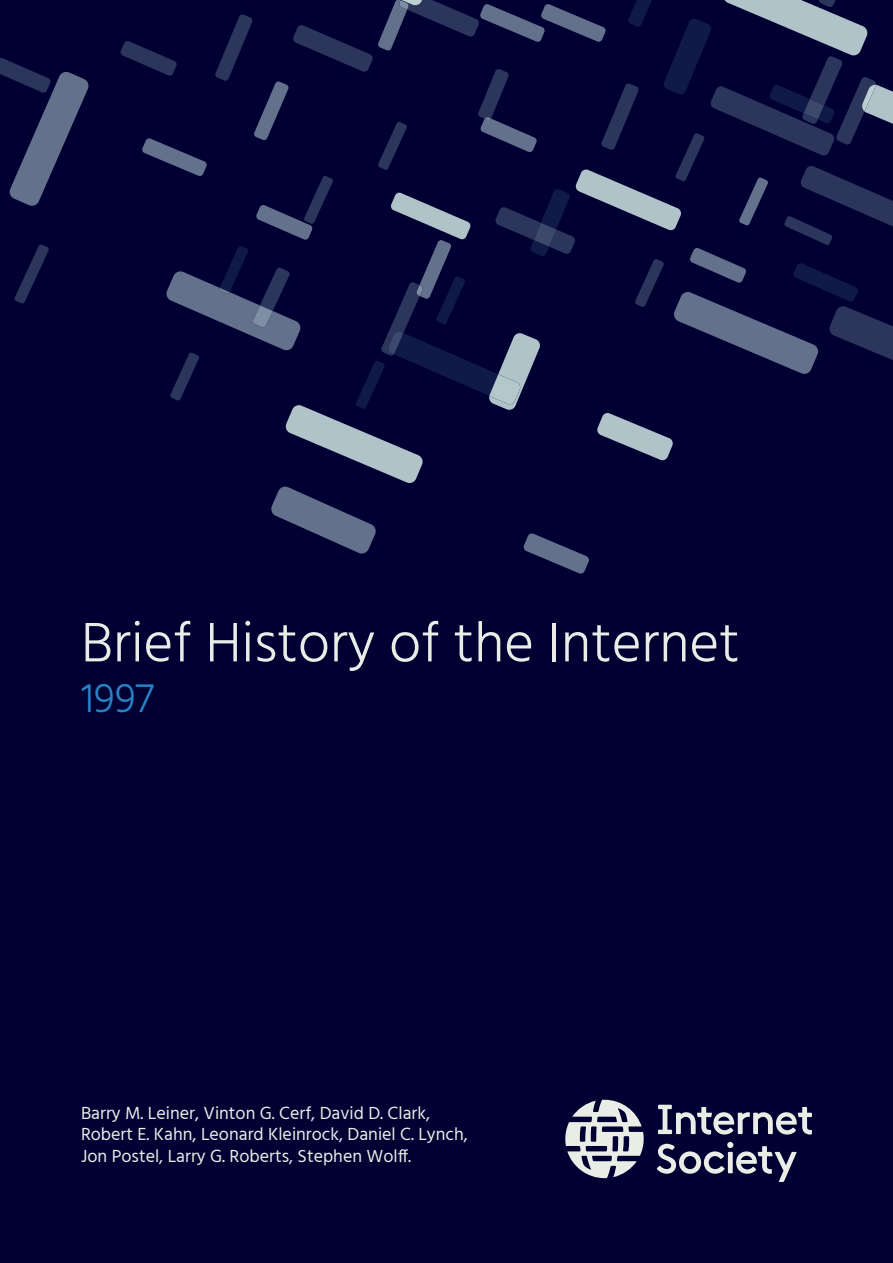
<style>
.page{position:relative;width:893px;height:1263px;background:#003}
.page>*{position:absolute;margin:0;border:0;box-sizing:border-box;transform-origin:0 0}
.Cover{font:300 57px "Hind";color:#e9ede5}
.Cover-2{font:300 42px "Hind";color:#2783c5}
.t1{font:18px/21.6px "Hind";color:#e9ede5}
</style>
<div class="page">
<svg style="left:0;top:41px;width:893px;height:319px"></svg>
<svg style="left:165px;top:271px;width:654px;height:303px"></svg>
<svg style="left:219px;top:288px;width:11px;height:6px"></svg>
<svg style="left:252px;top:305px;width:21px;height:22px"></svg>
<svg style="left:416px;top:283px;width:35px;height:16px"></svg>
<svg style="left:0;top:72px;width:768px;height:211px"></svg>
<svg style="left:285px;top:333px;width:388px;height:150px"></svg>
<svg style="left:489px;top:374px;width:32px;height:30px"></svg>
<svg style="left:390px;top:140px;width:503px;height:99px"></svg>
<svg style="left:139px;top:0;width:754px;height:140px"></svg>
<svg style="left:565px;top:1100px;width:247px;height:82px"></svg>
<p class="Cover" style="left:81px;top:605px;width:660px">Brief History of the Internet</p>
<p class="Cover-2" style="left:81px;top:670px;width:75px">1997</p>
<p class="t1" style="left:81px;top:1103px;width:388px">Barry M. Leiner, Vinton G. Cerf, David D. Clark,<br>Robert E. Kahn, Leonard Kleinrock, Daniel C. Lynch,<br>Jon Postel, Larry G. Roberts, Stephen Wolff.</p>
</div>
